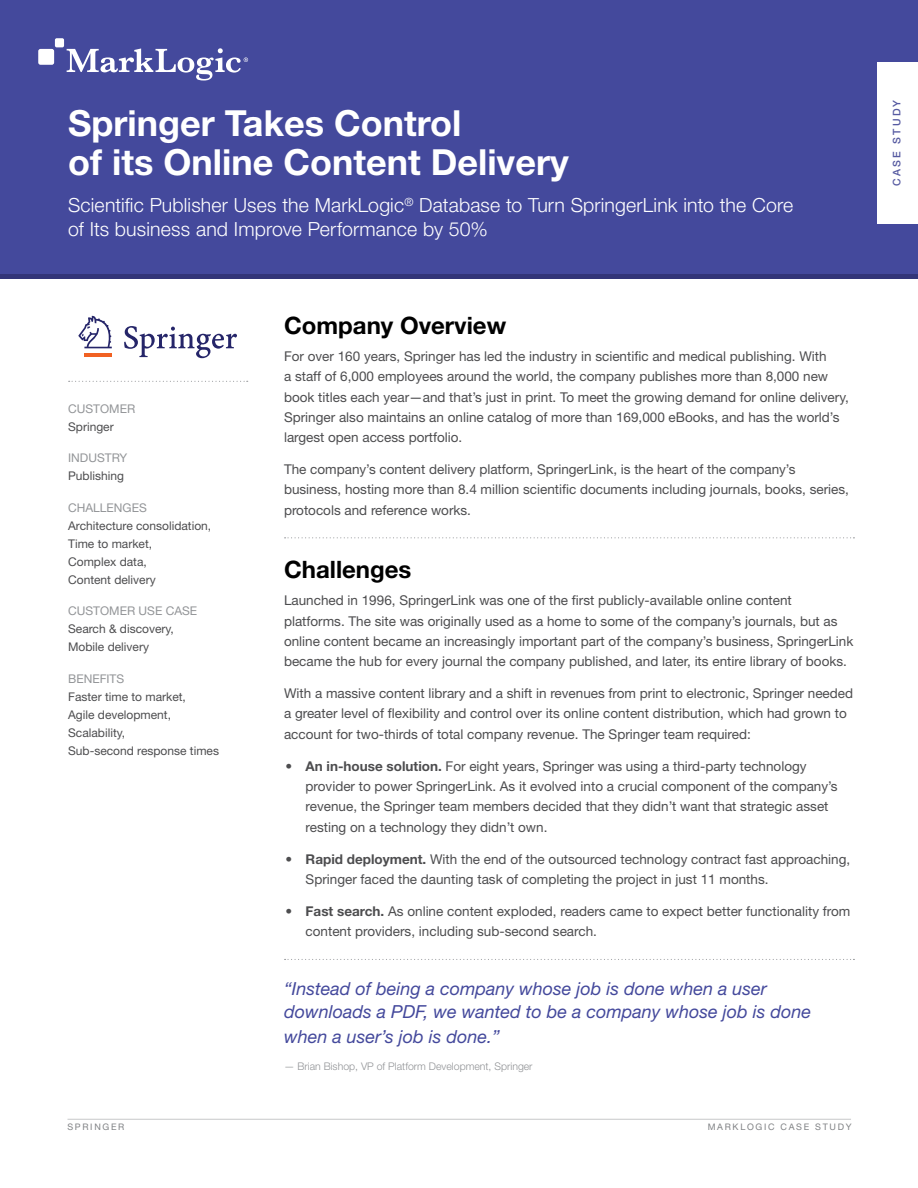
<style>
.page{position:relative;width:918px;height:1188px;background:#fff}
.page>*{position:absolute;margin:0;border:0;box-sizing:border-box;transform-origin:0 0}
.t1{font:700 36px/39px "Helvetica Neue LT Pro";color:#fff}
.t2{font:700 24px "Helvetica Neue LT Pro";color:#000}
.t3{font:300 19.5px/24px "Helvetica Neue LT Pro";letter-spacing:.01em;color:#fff}
.t4{font:italic 18px/22.5px "Helvetica Neue LT Pro";color:#44499c}
.t5{font:13.5px/20.2px "Helvetica Neue LT Pro";color:#4d4d4f}
.t6{font:12px/18px "Helvetica Neue LT Pro";color:#4d4d4f}
.t7{font:12px "Helvetica Neue LT Pro";color:#939598}
.t8{font:300 10.5px "Helvetica Neue LT Pro";color:#919396}
.t9{font:500 10.5px "Helvetica Neue LT Pro";letter-spacing:.22em;color:#565aa1}
.t10{font:9px "Helvetica Neue LT Pro";letter-spacing:.19em;color:#808285}
.s1{font-weight:700}
</style>
<div class="page">
<div style="left:0;top:0;width:918px;height:275px;background:#44499c"></div>
<div style="left:878px;top:62px;width:40px;height:162px;background:#fff"></div>
<div style="left:0;top:274px;width:918px;height:5px;background:#333578"></div>
<div style="left:38px;top:49px;width:16px;height:16px;background:#fff;border-radius:2px"></div>
<div style="left:55px;top:38px;width:9px;height:9px;background:#fff;border-radius:2px"></div>
<svg style="left:67px;top:48px;width:181px;height:33px"></svg>
<svg style="left:285px;top:537px;width:569px;height:1px"></svg>
<svg style="left:285px;top:959px;width:569px;height:1px"></svg>
<svg style="left:69px;top:381px;width:179px;height:1px"></svg>
<svg style="left:78px;top:316px;width:34px;height:32px"></svg>
<svg style="left:124px;top:326px;width:113px;height:32px"></svg>
<hr style="left:84px;top:354px;width:28px;height:3px;background:#f16122">
<hr style="left:68px;top:1119px;width:783px;height:1px;background:#c7c8ca">
<h1 class="t1" style="left:68px;top:102px;width:502px">Springer Takes Control<br>of its Online Content Delivery</h1>
<h3 class="t3" style="left:68px;top:193px;width:727px">Scientific Publisher Uses the MarkLogic<sup>®</sup> Database to Turn SpringerLink into the Core of Its business and Improve Performance by 50%</h3>
<p class="t7" style="left:68px;top:401px;width:69px">CUSTOMER</p>
<p class="t6" style="left:68px;top:417px;width:47px">Springer</p>
<p class="t7" style="left:68px;top:451px;width:61px">INDUSTRY</p>
<p class="t6" style="left:68px;top:467px;width:57px">Publishing</p>
<p class="t7" style="left:68px;top:500px;width:80px">CHALLENGES</p>
<p class="t6" style="left:68px;top:516px;width:145px">Architecture consolidation,<br>Time to market,<br>Complex data,<br>Content delivery</p>
<p class="t7" style="left:68px;top:604px;width:131px">CUSTOMER USE CASE</p>
<p class="t6" style="left:68px;top:620px;width:107px">Search &amp; discovery,<br>Mobile delivery</p>
<p class="t7" style="left:68px;top:671px;width:58px">BENEFITS</p>
<p class="t6" style="left:68px;top:687px;width:152px">Faster time to market,<br>Agile development,<br>Scalability,<br>Sub-second response times</p>
<h2 class="t2" style="left:284px;top:310px;width:224px">Company Overview</h2>
<p class="t5" style="left:284px;top:346px;width:566px">For over 160 years, Springer has led the industry in scientific and medical publishing. With<br>a staff of 6,000 employees around the world, the company publishes more than 8,000 new book titles each year—and that’s just in print. To meet the growing demand for online delivery, Springer also maintains an online catalog of more than 169,000 eBooks, and has the world’s largest open access portfolio.</p>
<p class="t5" style="left:284px;top:459px;width:566px">The company’s content delivery platform, SpringerLink, is the heart of the company’s business, hosting more than 8.4 million scientific documents including journals, books, series, protocols and reference works.</p>
<h2 class="t2" style="left:284px;top:555px;width:129px">Challenges</h2>
<p class="t5" style="left:284px;top:590px;width:571px">Launched in 1996, SpringerLink was one of the first publicly-available online content platforms. The site was originally used as a home to some of the company’s journals, but as online content became an increasingly important part of the company’s business, SpringerLink became the hub for every journal the company published, and later, its entire library of books.</p>
<p class="t5" style="left:284px;top:683px;width:571px">With a massive content library and a shift in revenues from print to electronic, Springer needed a greater level of flexibility and control over its online content distribution, which had grown to account for two-thirds of total company revenue. The Springer team required:</p>
<p class="t5" style="left:306px;top:756px;width:534px;text-indent:-20px">• <span class="s1">An in-house solution.</span> For eight years, Springer was using a third-party technology provider to power SpringerLink. As it evolved into a crucial component of the company’s revenue, the Springer team members decided that they didn’t want that strategic asset resting on a technology they didn’t own.</p>
<p class="t5" style="left:306px;top:848px;width:546px;text-indent:-20px">• <span class="s1">Rapid deployment.</span> With the end of the outsourced technology contract fast approaching,<br>Springer faced the daunting task of completing the project in just 11 months.</p>
<p class="t5" style="left:306px;top:901px;width:546px;text-indent:-20px">• <span class="s1">Fast search.</span> As online content exploded, readers came to expect better functionality from content providers, including sub-second search.</p>
<h3 class="t4" style="left:284px;top:977px;width:529px">“Instead of being a company whose job is done when a user downloads a PDF, we wanted to be a company whose job is done</h3>
<h3 class="t4" style="left:284px;top:1025px;width:217px">when a user’s job is done.”</h3>
<p class="t8" style="left:284px;top:1060px;width:250px">— Brian Bishop, VP of Platform Development, Springer</p>
<p class="t10" style="left:67px;top:1121px;width:16px">Springer</p>
<p class="t10" style="left:708px;top:1121px;width:41px">Mar klogic</p>
<p class="t10" style="left:781px;top:1121px;width:16px">Case</p>
<p class="t10" style="left:815px;top:1121px;width:16px">Study</p>
<p class="t9" style="left:891px;top:186px;width:87px;rotate:-90deg">CASE STUDY</p>
</div>
